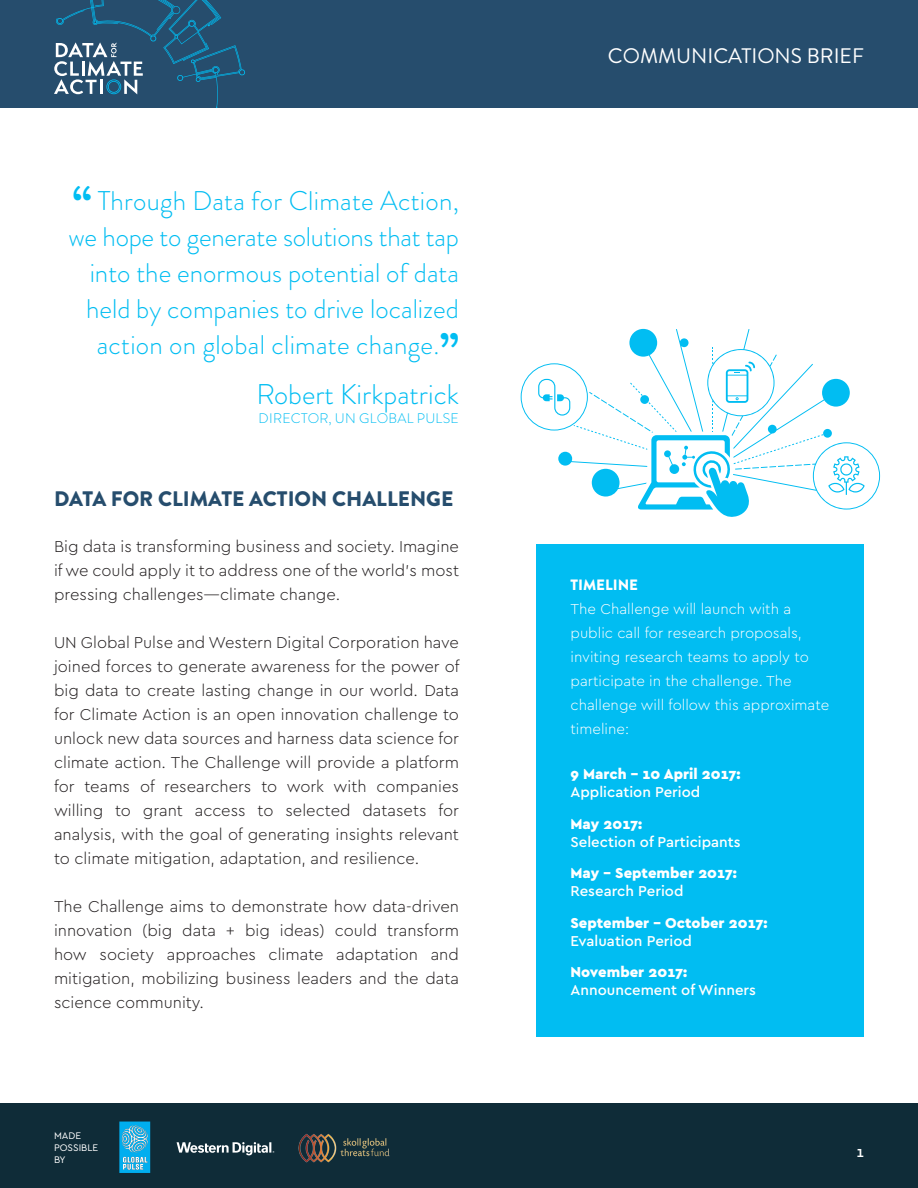
<style>
.page{position:relative;width:918px;height:1188px;background:#fff}
.page>*{position:absolute;margin:0;border:0;box-sizing:border-box;transform-origin:0 0}
.t1{font:300 28.5px "Brandon Grotesque";color:#01bdf2}
.t2{font:300 27px/36px "Brandon Grotesque";color:#01bdf2;text-align:right}
.t3{font:900 21px "Brandon Grotesque";color:#264d6d}
.t4{font:21px "Brandon Grotesque";color:#fff}
.t5{font:300 16.5px/24px "Cera PRO";color:#231f20;text-align:justify}
.t6{font:300 15px/24px "Cera PRO";color:#fff}
.t7{font:900 15px/18px "Cera PRO";color:#fff}
.t8{font:500 15px/18px "Cera PRO";color:#fff}
.t9{font:900 15px "Brandon Grotesque";color:#fff}
.t10{font:300 13.8px "Brandon Grotesque";letter-spacing:.02em;color:#01bdf2}
.t11{font:10.05px/12px "Cera PRO";color:#fff}
.s1{font-weight:700;font-size:49.5px}
.s2{font-weight:500}
.s3{font-weight:900}
</style>
<div class="page">
<div style="left:0;top:1104px;width:918px;height:84px;background:#0f2c38"></div>
<div style="left:0;top:0;width:918px;height:108px;background:#264d6d"></div>
<svg style="left:54px;top:0;width:191px;height:108px"></svg>
<img style="left:298px;top:1134px;width:92px;height:29px">
<svg style="left:119px;top:1122px;width:31px;height:51px;background:#38b3e1"></svg>
<svg style="left:177px;top:1142px;width:97px;height:13px"></svg>
<div style="left:537px;top:544px;width:327px;height:493px;background:#01bdf2"></div>
<svg style="left:521px;top:329px;width:359px;height:188px"></svg>
<p class="t2" style="left:69px;top:183px;width:392px"><span class="s1">“</span> Through Data for Climate Action, we hope to generate solutions that tap into the enormous potential of data held by companies to drive localized action on global climate change.<span class="s1">”</span></p>
<p class="t1" style="left:256px;top:374px;width:204px">Robert Kirkpatrick</p>
<p class="t10" style="left:259px;top:409px;width:202px">DIRECTOR, UN GLOBAL PULSE</p>
<p class="t3" style="left:54px;top:484px;width:401px">DATA FOR CLIMATE ACTION CHALLENGE</p>
<p class="t5" style="left:54px;top:534px;width:407px">Big data is transforming business and society. Imagine if we could apply it to address one of the world’s most pressing challenges—climate change.</p>
<p class="t5" style="left:54px;top:630px;width:407px">UN Global Pulse and Western Digital Corporation have joined forces to generate awareness for the power of big data to create lasting change in our world. Data for Climate Action is an open innovation challenge to unlock new data sources and harness data science for climate action. The Challenge will provide a platform for teams of researchers to work with companies willing to grant access to selected datasets for analysis, with the goal of generating insights relevant to climate mitigation, adaptation, and resilience.</p>
<p class="t5" style="left:54px;top:894px;width:407px">The Challenge aims to demonstrate how data-driven innovation (big data + big ideas) could transform how society approaches climate adaptation and mitigation, mobilizing business leaders and the data science community.</p>
<p class="t11" style="left:54px;top:1129px;width:46px">MADE<br>POSSIBLE<br>BY</p>
<p class="t4" style="left:608px;top:42px;width:258px">COMMUNICATIONS BRIEF</p>
<p class="t9" style="left:571px;top:574px;width:69px">TIMELINE</p>
<p class="t6" style="left:571px;top:597px;width:260px">The Challenge will launch with a public call for research proposals, inviting research teams to apply to participate in the challenge. The challenge will follow this approximate timeline:</p>
<p class="t7" style="left:571px;top:765px;width:172px">9 March – 10 April 2017:<br><span class="s2">Application Period</span></p>
<p class="t8" style="left:571px;top:814px;width:172px"><span class="s3">May 2017:<br></span>Selection of Participants</p>
<p class="t7" style="left:571px;top:864px;width:168px">May - September 2017:<br><span class="s2">Research Period</span></p>
<p class="t7" style="left:571px;top:913px;width:199px">September - October 2017:<br><span class="s2">Evaluation Period</span></p>
<p class="t8" style="left:571px;top:963px;width:187px"><span class="s3">November 2017:<br></span>Announcement of Winners</p>
<p class="t8" style="left:856px;top:1142px;width:9px">1</p>
</div>
